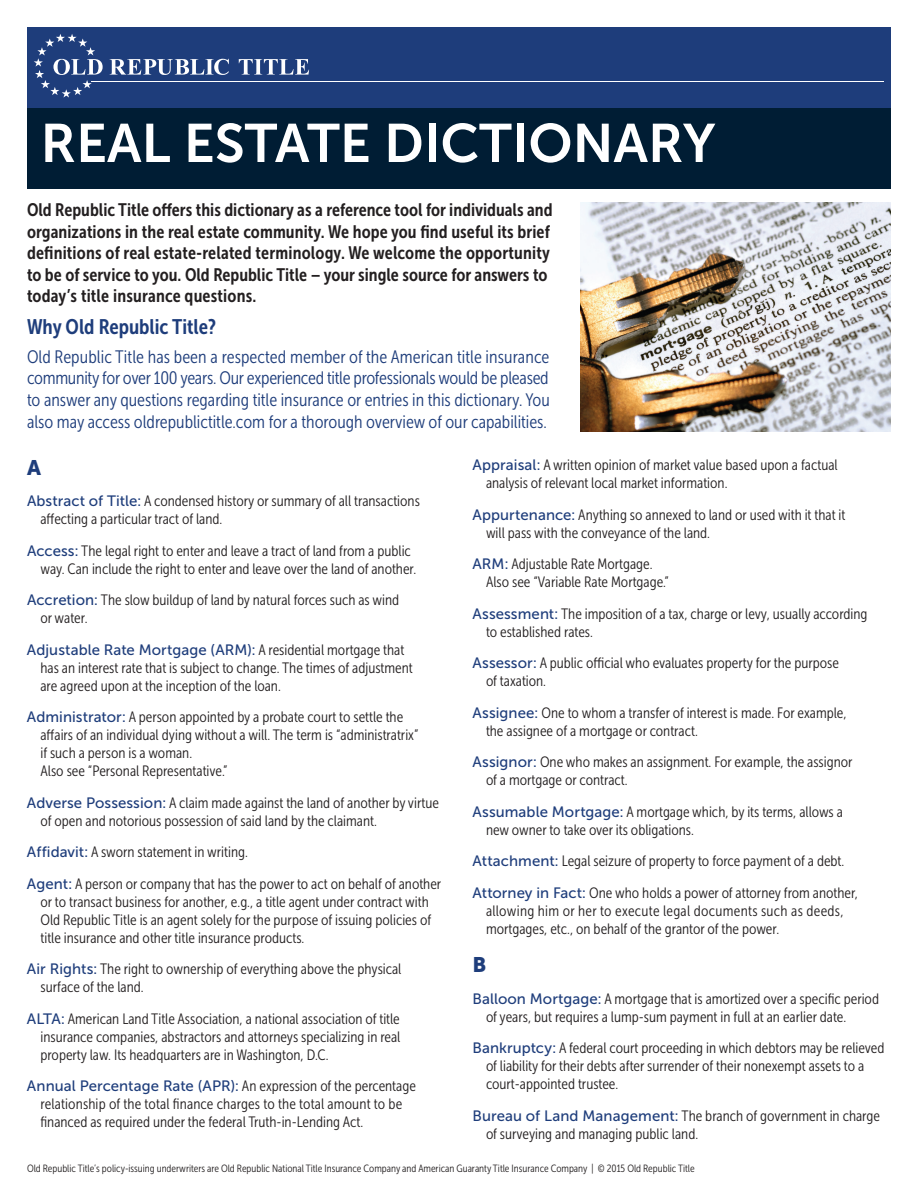
<style>
.page{position:relative;width:918px;height:1188px;background:#fff}
.page>*{position:absolute;margin:0;border:0;box-sizing:border-box;transform-origin:0 0}
.t1{font:54px "Museo Sans 700";color:#fff}
.t2{font:21px "Museo Sans Cond 700";color:#1e3d7b}
.t3{font:21px "Museo Sans 900";color:#1e3d7b}
.t4{font:18px/21.6px "Museo Sans Cond 700";color:#231f20}
.t5{font:18px/21.6px "Museo Sans Cond 300";color:#1e3d7b;text-align:justify}
.t6{font:15px/18px "Museo Sans Cond 300";color:#231f20}
.t7{font:15px "Museo Sans 500";letter-spacing:.005em;color:#1e3d7b}
.t8{font:10.5px "Museo Sans Cond 300";color:#231f20}
.s1{font-family:"Museo Sans 500";color:#1e3d7b}
.s2{font-family:"Museo Sans Cond 300";color:#231f20}
</style>
<div class="page">
<div style="left:27px;top:108px;width:864px;height:81px;background:#001d34"></div>
<div style="left:27px;top:27px;width:864px;height:81px;background:#1e3d7b"></div>
<svg style="left:110px;top:59px;width:119px;height:16px"></svg>
<svg style="left:239px;top:59px;width:70px;height:16px"></svg>
<svg style="left:34px;top:34px;width:69px;height:64px"></svg>
<hr style="left:92px;top:81px;width:792px;height:1px;background:#fff">
<img style="left:580px;top:202px;width:311px;height:230px">
<h1 class="t1" style="left:40px;top:113px;width:676px">REAL ESTATE DICTIONARY</h1>
<p class="t4" style="left:27px;top:199px;width:527px">Old Republic Title offers this dictionary as a reference tool for individuals and organizations in the real estate community. We hope you find useful its brief definitions of real estate-related terminology. We welcome the opportunity to be of service to you. Old Republic Title – your single source for answers to today’s title insurance questions.</p>
<h2 class="t2" style="left:27px;top:315px;width:191px">Why Old Republic Title?</h2>
<p class="t5" style="left:27px;top:346px;width:524px">Old Republic Title has been a respected member of the American title insurance community for over 100 years. Our experienced title professionals would be pleased to answer any questions regarding title insurance or entries in this dictionary. You also may access oldrepublictitle.com for a thorough overview of our capabilities.</p>
<h2 class="t3" style="left:27px;top:455px;width:15px">A</h2>
<p class="t6" style="left:40px;top:492px;width:381px;text-indent:-14px"><span class="s1">Abstract of Title:</span> A condensed history or summary of all transactions affecting a particular tract of land.</p>
<p class="t6" style="left:40px;top:542px;width:377px;text-indent:-14px"><span class="s1">Access:</span> The legal right to enter and leave a tract of land from a public way. Can include the right to enter and leave over the land of another.</p>
<p class="t6" style="left:40px;top:591px;width:360px;text-indent:-13px"><span class="s1">Accretion:</span> The slow buildup of land by natural forces such as wind or water.</p>
<p class="t7" style="left:27px;top:641px;width:379px">Adjustable Rate Mortgage (ARM): <span class="s2">A residential mortgage that</span></p>
<p class="t6" style="left:40px;top:659px;width:374px">has an interest rate that is subject to change. The times of adjustment are agreed upon at the inception of the loan.</p>
<p class="t6" style="left:40px;top:708px;width:379px;text-indent:-14px"><span class="s1">Administrator:</span> A person appointed by a probate court to settle the affairs of an individual dying without a will. The term is “administratrix” if such a person is a woman.<br>Also see “Personal Representative.”</p>
<p class="t6" style="left:40px;top:794px;width:400px;text-indent:-14px"><span class="s1">Adverse Possession:</span> A claim made against the land of another by virtue of open and notorious possession of said land by the claimant.</p>
<p class="t6" style="left:27px;top:836px;width:416px;line-height:31.5px"><span class="s1">Affidavit:</span> A sworn statement in writing.<br><span class="s1">Agent:</span> A person or company that has the power to act on behalf of another</p>
<p class="t6" style="left:40px;top:893px;width:392px">or to transact business for another, e.g., a title agent under contract with<br>Old Republic Title is an agent solely for the purpose of issuing policies of title insurance and other title insurance products.</p>
<p class="t6" style="left:40px;top:960px;width:362px;text-indent:-14px"><span class="s1">Air Rights:</span> The right to ownership of everything above the physical surface of the land.</p>
<p class="t6" style="left:40px;top:1010px;width:361px;text-align:justify;text-indent:-14px"><span class="s1">ALTA:</span> American Land Title Association, a national association of title insurance companies, abstractors and attorneys specializing in real property law. Its headquarters are in Washington, D.C.</p>
<p class="t6" style="left:40px;top:1077px;width:377px;text-indent:-13px"><span class="s1">Annual Percentage Rate (APR):</span> An expression of the percentage relationship of the total finance charges to the total amount to be financed as required under the federal Truth-in-Lending Act.</p>
<p class="t6" style="left:486px;top:456px;width:353px;text-indent:-14px"><span class="s1">Appraisal:</span> A written opinion of market value based upon a factual analysis of relevant local market information.</p>
<p class="t6" style="left:486px;top:506px;width:361px;text-indent:-14px"><span class="s1">Appurtenance:</span> Anything so annexed to land or used with it that it will pass with the conveyance of the land.</p>
<p class="t6" style="left:486px;top:555px;width:184px;text-indent:-14px"><span class="s1">ARM:</span> Adjustable Rate Mortgage.<br>Also see “Variable Rate Mortgage.”</p>
<p class="t6" style="left:486px;top:605px;width:383px;text-indent:-14px"><span class="s1">Assessment:</span> The imposition of a tax, charge or levy, usually according to established rates.</p>
<p class="t6" style="left:486px;top:654px;width:355px;text-indent:-14px"><span class="s1">Assessor:</span> A public official who evaluates property for the purpose of taxation.</p>
<p class="t6" style="left:486px;top:704px;width:362px;text-indent:-14px"><span class="s1">Assignee:</span> One to whom a transfer of interest is made. For example, the assignee of a mortgage or contract.</p>
<p class="t6" style="left:486px;top:753px;width:368px;text-indent:-14px"><span class="s1">Assignor:</span> One who makes an assignment. For example, the assignor of a mortgage or contract.</p>
<p class="t6" style="left:486px;top:803px;width:358px;text-indent:-14px"><span class="s1">Assumable Mortgage:</span> A mortgage which, by its terms, allows a new owner to take over its obligations.</p>
<p class="t6" style="left:473px;top:845px;width:387px;line-height:31.5px"><span class="s1">Attachment:</span> Legal seizure of property to force payment of a debt.<br><span class="s1">Attorney in Fact:</span> One who holds a power of attorney from another,</p>
<p class="t6" style="left:486px;top:902px;width:359px">allowing him or her to execute legal documents such as deeds, mortgages, etc., on behalf of the grantor of the power.</p>
<h2 class="t3" style="left:472px;top:953px;width:15px">B</h2>
<p class="t6" style="left:486px;top:990px;width:395px;text-indent:-14px"><span class="s1">Balloon Mortgage:</span> A mortgage that is amortized over a specific period of years, but requires a lump-sum payment in full at an earlier date.</p>
<p class="t6" style="left:486px;top:1039px;width:400px;text-indent:-14px"><span class="s1">Bankruptcy:</span> A federal court proceeding in which debtors may be relieved of liability for their debts after surrender of their nonexempt assets to a court-appointed trustee.</p>
<p class="t6" style="left:486px;top:1107px;width:395px;text-indent:-14px"><span class="s1">Bureau of Land Management:</span> The branch of government in charge of surveying and managing public land.</p>
<p class="t8" style="left:27px;top:1162px;width:669px">Old Republic Title’s policy-issuing underwriters are Old Republic National Title Insurance Company and American Guaranty Title Insurance Company | © 2015 Old Republic Title</p>
</div>
